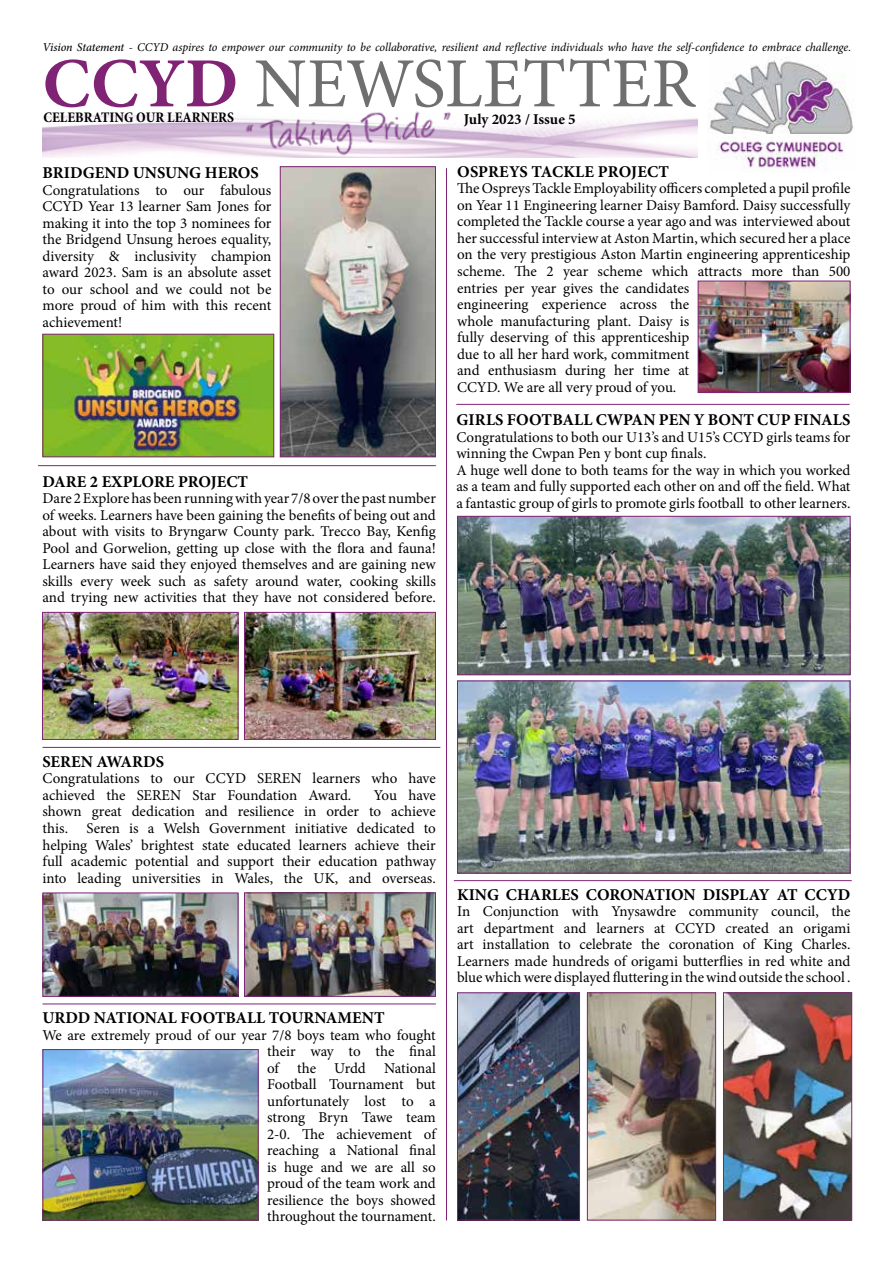
<style>
.page{position:relative;width:893px;height:1263px;background:#fff}
.page>*{position:absolute;margin:0;border:0;box-sizing:border-box;transform-origin:0 0}
.t1{font:70.5px "Minion Pro";color:#706f6f}
.t2{font:700 16.5px "Minion Pro";color:#000}
.t3{font:15px/16.5px "Minion Pro";color:#000;text-align:justify}
.t4{font:700 15px "Minion Pro";color:#000}
.t5{font:700 condensed 14.7px "Minion Pro";color:#000}
.t6{font:italic 12px "Minion Pro";letter-spacing:-.01em;color:#000}
.s1{font-weight:500}
.s2{font-weight:700;color:#812375}
</style>
<div class="page">
<img style="left:708px;top:57px;width:146px;height:114px">
<hr style="left:446px;top:168px;width:1px;height:1052px;background:#812375">
<img style="left:238px;top:111px;width:220px;height:47px">
<hr style="left:38px;top:465px;width:398px;height:1px;background:#812375">
<hr style="left:43px;top:747px;width:397px;height:1px;background:#812375">
<hr style="left:43px;top:1003px;width:393px;height:1px;background:#812375">
<hr style="left:454px;top:880px;width:398px;height:1px;background:#812375">
<hr style="left:456px;top:404px;width:394px;height:1px;background:#812375">
<img style="left:282px;top:168px;width:152px;height:287px">
<div style="left:280px;top:166px;width:156px;height:291px;border:1px solid #812375"></div>
<img style="left:700px;top:283px;width:148px;height:108px">
<div style="left:698px;top:281px;width:152px;height:112px;border:1px solid #812375"></div>
<img style="left:45px;top:336px;width:227px;height:119px">
<div style="left:43px;top:334px;width:231px;height:123px;border:1px solid #812375"></div>
<img style="left:44px;top:614px;width:192px;height:124px">
<div style="left:42px;top:612px;width:196px;height:128px;border:1px solid #812375"></div>
<img style="left:246px;top:614px;width:188px;height:124px">
<div style="left:244px;top:612px;width:192px;height:128px;border:1px solid #812375"></div>
<img style="left:45px;top:894px;width:191px;height:101px">
<div style="left:43px;top:892px;width:195px;height:105px;border:1px solid #812375"></div>
<img style="left:589px;top:994px;width:125px;height:224px">
<div style="left:587px;top:992px;width:129px;height:228px;border:1px solid #812375"></div>
<img style="left:725px;top:994px;width:125px;height:224px">
<div style="left:723px;top:992px;width:129px;height:228px;border:1px solid #812375"></div>
<img style="left:459px;top:994px;width:119px;height:224px">
<div style="left:457px;top:992px;width:123px;height:228px;border:1px solid #812375"></div>
<img style="left:246px;top:894px;width:188px;height:101px">
<div style="left:244px;top:892px;width:192px;height:105px;border:1px solid #812375"></div>
<img style="left:459px;top:518px;width:389px;height:155px">
<div style="left:457px;top:516px;width:393px;height:159px;border:1px solid #812375"></div>
<img style="left:459px;top:683px;width:389px;height:188px">
<div style="left:457px;top:681px;width:393px;height:192px;border:1px solid #812375"></div>
<img style="left:45px;top:1051px;width:212px;height:167px">
<div style="left:43px;top:1049px;width:216px;height:171px;border:1px solid #812375"></div>
<p class="t6" style="left:43px;top:39px;width:810px"><span class="s1">Vision Statement</span> - CCYD aspires to empower our community to be collaborative, resilient and reflective individuals who have the self-confidence to embrace challenge.</p>
<h1 class="t1" style="left:43px;top:37px;width:654px"><span class="s2">CCYD</span> NEWSLETTER</h1>
<p class="t4" style="left:464px;top:109px;width:113px">July 2023 / Issue 5</p>
<p class="t2" style="left:43px;top:161px;width:218px">BRIDGEND UNSUNG HEROS</p>
<p class="t3" style="left:43px;top:182px;width:230px">Congratulations to our fabulous CCYD Year 13 learner Sam Jones for making it into the top 3 nominees for the Bridgend Unsung heroes equality, diversity &amp; inclusivity champion award 2023. Sam is an absolute asset to our school and we could not be more proud of him with this recent achievement!</p>
<p class="t5" style="left:44px;top:107px;width:192px">CELEBRATING OUR LEARNERS</p>
<p class="t2" style="left:457px;top:160px;width:213px">OSPREYS TACKLE PROJECT</p>
<p class="t3" style="left:457px;top:180px;width:395px;text-align:left">The Ospreys Tackle Employability officers completed a pupil profile on Year 11 Engineering learner Daisy Bamford. Daisy successfully completed the Tackle course a year ago and was interviewed about her successful interview at Aston Martin, which secured her a place on the very prestigious Aston Martin engineering apprenticeship scheme. The 2 year scheme which attracts more than 500 entries per year gives the candidates<br>engineering experience across the<br>whole manufacturing plant. Daisy is<br>fully deserving of this apprenticeship<br>due to all her hard work, commitment<br>and enthusiasm during her time at<br>CCYD. We are all very proud of you.</p>
<p class="t2" style="left:456px;top:408px;width:395px">GIRLS FOOTBALL CWPAN PEN Y BONT CUP FINALS</p>
<p class="t3" style="left:456px;top:429px;width:396px;text-align:left">Congratulations to both our U13’s and U15’s CCYD girls teams for winning the Cwpan Pen y bont cup finals.<br>A huge well done to both teams for the way in which you worked as a team and fully supported each other on and off the field. What a fantastic group of girls to promote girls football to other learners.</p>
<p class="t2" style="left:43px;top:470px;width:207px">DARE 2 EXPLORE PROJECT</p>
<p class="t3" style="left:43px;top:490px;width:395px">Dare 2 Explore has been running with year 7/8 over the past number of weeks. Learners have been gaining the benefits of being out and about with visits to Bryngarw County park. Trecco Bay, Kenfig Pool and Gorwelion, getting up close with the flora and fauna!<br>Learners have said they enjoyed themselves and are gaining new skills every week such as safety around water, cooking skills and trying new activities that they have not considered before.</p>
<p class="t2" style="left:43px;top:750px;width:123px">SEREN AWARDS</p>
<p class="t3" style="left:43px;top:770px;width:395px">Congratulations to our CCYD SEREN learners who have achieved the SEREN Star Foundation Award.</p>
<p class="t3" style="left:43px;top:787px;width:395px;text-indent:331px">You have shown great dedication and resilience in order to achieve this. Seren is a Welsh Government initiative dedicated to helping Wales’ brightest state educated learners achieve their full academic potential and support their education pathway into leading universities in Wales, the UK, and overseas.</p>
<p class="t2" style="left:43px;top:1006px;width:344px">URDD NATIONAL FOOTBALL TOURNAMENT</p>
<p class="t3" style="left:267px;top:1027px;width:170px;text-indent:-225px">We are extremely proud of our year 7/8 boys team who fought their way to the final of the Urdd National Football Tournament but unfortunately lost to a strong Bryn Tawe team 2-0. The achievement of reaching a National final is huge and we are all so proud of the team work and resilience the boys showed throughout the tournament.</p>
<p class="t2" style="left:457px;top:883px;width:395px">KING CHARLES CORONATION DISPLAY AT CCYD</p>
<p class="t3" style="left:457px;top:903px;width:395px">In Conjunction with Ynysawdre community council, the art department and learners at CCYD created an origami art installation to celebrate the coronation of King Charles.<br>Learners made hundreds of origami butterflies in red white and blue which were displayed fluttering in the wind outside the school .</p>
</div>
